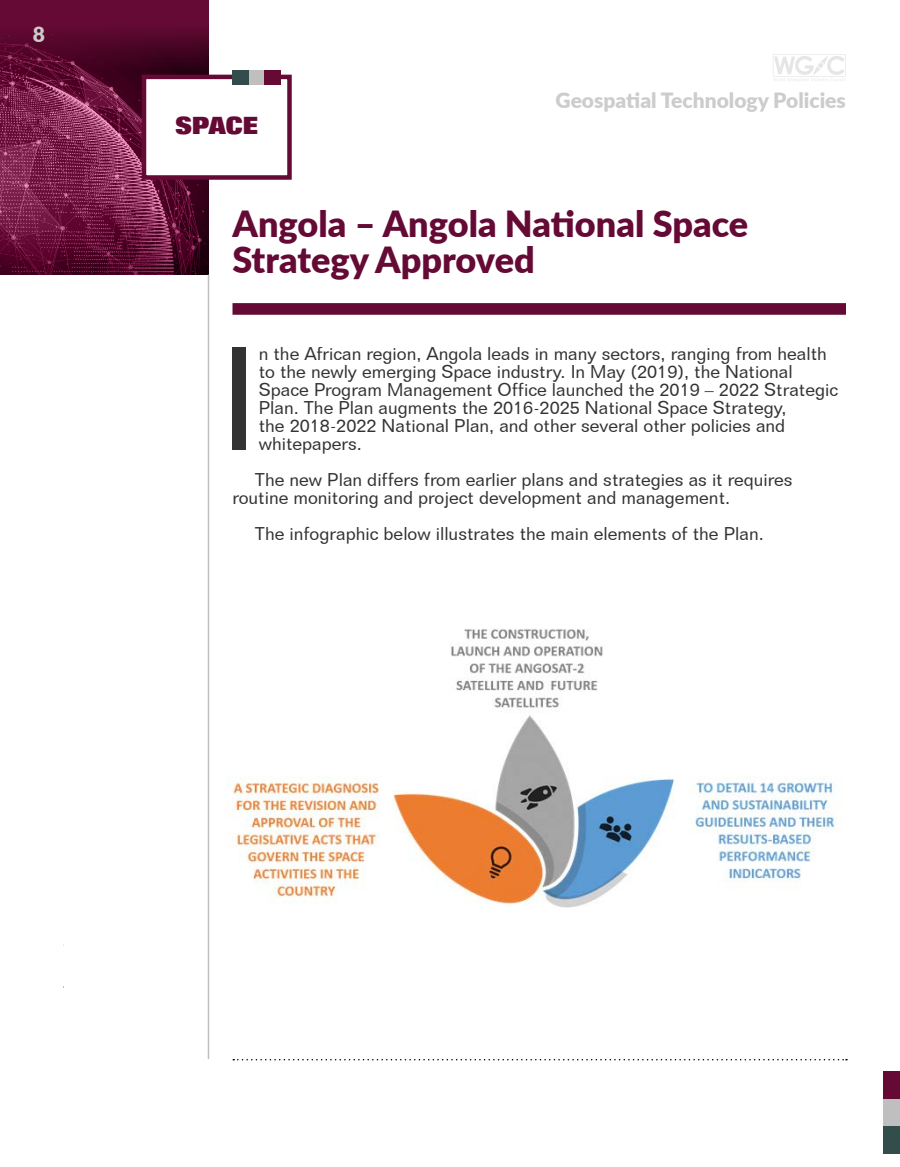
<style>
.page{position:relative;width:900px;height:1167px;background:#fff}
.page>*{position:absolute;margin:0;border:0;box-sizing:border-box;transform-origin:0 0}
.t1{font:144.3px "Folio BT";color:#333}
.t2{font:900 36px/36px "Lato";color:#650a35}
.t3{font:800 24px "Folio";color:#650a35}
.t4{font:900 21px "Lato";color:#ccc}
.t5{font:18px/18px "Folio BT";color:#333}
</style>
<div class="page">
<div style="left:0;top:0;width:208px;height:274px;background:#650a35"></div>
<img style="left:0;top:31px;width:208px;height:243px">
<div style="left:884px;top:1098px;width:16px;height:28px;background:#bfbfbf"></div>
<div style="left:884px;top:1126px;width:16px;height:27px;background:#334d4c"></div>
<div style="left:884px;top:1071px;width:16px;height:27px;background:#650a35"></div>
<svg style="left:773px;top:54px;width:73px;height:27px"></svg>
<svg style="left:233px;top:1059px;width:614px;height:1px"></svg>
<hr style="left:208px;top:274px;width:1px;height:784px;background:#bfbfbf">
<div style="left:142px;top:75px;width:150px;height:105px;background:#fff;border:4px solid #650a35"></div>
<div style="left:249px;top:70px;width:16px;height:14px;background:#bfbfbf"></div>
<div style="left:232px;top:70px;width:17px;height:14px;background:#334d4c"></div>
<div style="left:265px;top:70px;width:16px;height:14px;background:#650a35"></div>
<div style="left:232px;top:303px;width:614px;height:12px;background:#650a35"></div>
<img style="left:225px;top:628px;width:610px;height:279px">
<p class="t4" style="left:33px;top:18px;width:14px">8</p>
<h3 class="t3" style="left:175px;top:112px;width:84px">SPACE</h3>
<p class="t4" style="left:556px;top:84px;width:292px">Geospatial Technology Policies</p>
<h2 class="t2" style="left:232px;top:204px;width:517px">Angola – Angola National Space<br>Strategy Approved</h2>
<h1 class="t1" style="left:220px;top:311px;width:41px">I</h1>
<p class="t5" style="left:259px;top:344px;width:581px">n the African region, Angola leads in many sectors, ranging from health to the newly emerging Space industry. In May (2019), the National Space Program Management Office launched the 2019 – 2022 Strategic Plan. The Plan augments the 2016-2025 National Space Strategy,<br>the 2018-2022 National Plan, and other several other policies and whitepapers.</p>
<p class="t5" style="left:232px;top:470px;width:562px;text-indent:22px">The new Plan differs from earlier plans and strategies as it requires routine monitoring and project development and management.</p>
<p class="t5" style="left:255px;top:524px;width:510px">The infographic below illustrates the main elements of the Plan.</p>
</div>
